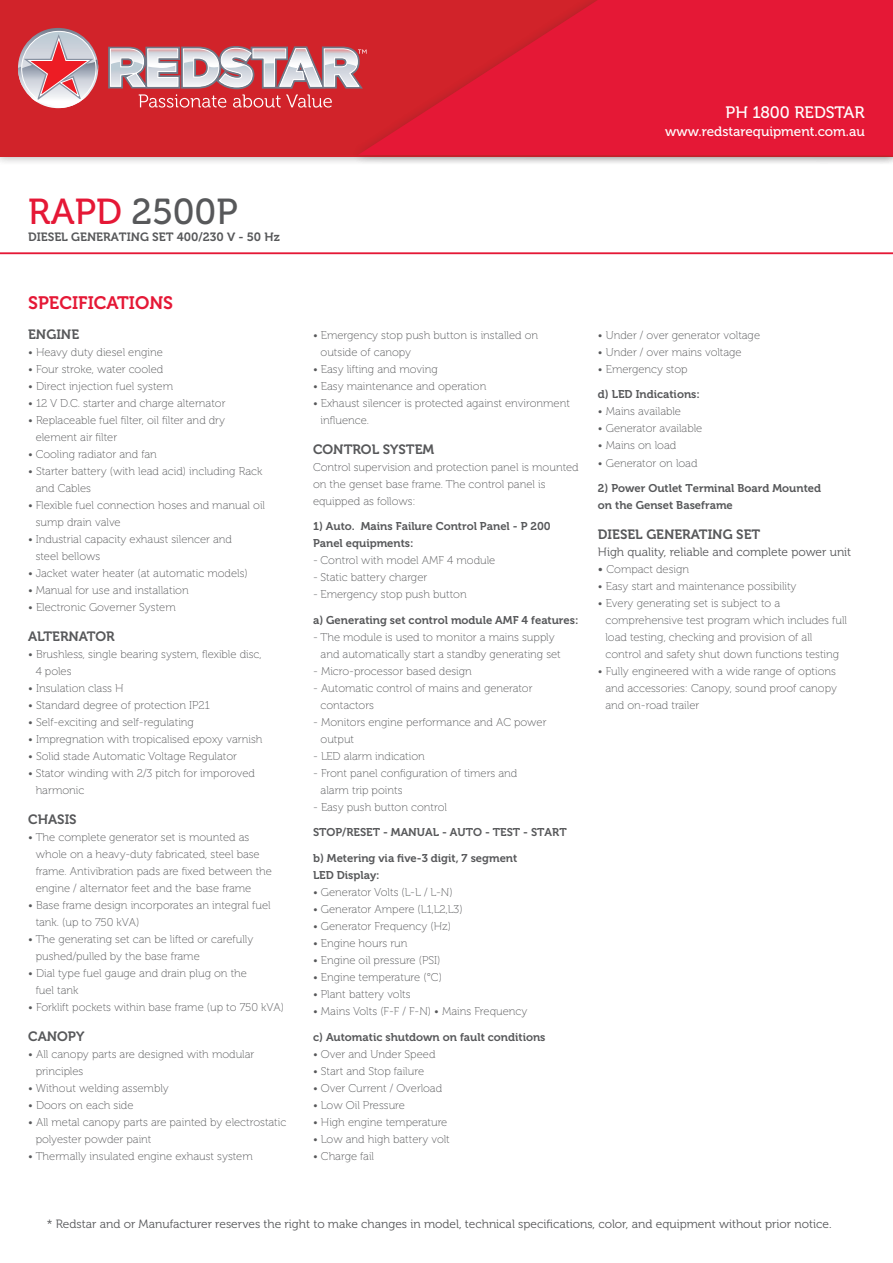
<style>
.page{position:relative;width:893px;height:1263px;background:#fff}
.page>*{position:absolute;margin:0;border:0;box-sizing:border-box;transform-origin:0 0}
.RS_Main_Head_Red{font:36px "Museo 500";color:#57585a}
.t1{font:18px "Museo 700";color:#e51836}
.t2{font:16.5px "Museo 500";color:#fff}
.t3{font:13.5px "Museo 700";color:#57585a}
.t4{font:13.5px "Museo 500";color:#fff}
.t5{font:12px "Museo 300";color:#57585a}
.RS_Sub_Head_Grey{font:12px "Museo 700";color:#57585a}
.t6{font:11.25px/17px "Museo 100";color:#57585a}
.t7{font:11.25px/17px "Museo 700";color:#57585a}
.s1{color:#e51836}
.s2{font-family:"Museo 300";font-size:12px}
</style>
<div class="page">
<div style="left:0;top:0;width:893px;height:166px;background:#231f20;opacity:.22"></div>
<div style="left:0;top:0;width:893px;height:156px;background:#d1232a"></div>
<div style="left:350px;top:0;width:543px;height:165px;background:#231f20;opacity:.22"></div>
<svg style="left:358px;top:0;width:535px;height:156px;fill:#e51836"></svg>
<img style="left:18px;top:28px;width:80px;height:80px;border-radius:40px">
<svg style="left:24px;top:34px;width:342px;height:85px"></svg>
<hr style="left:0;top:253px;width:893px;height:1px;background:#e51836">
<p class="RS_Main_Head_Red" style="left:28px;top:192px;width:211px"><span class="s1">RAPD</span> 2500P</p>
<p class="RS_Sub_Head_Grey" style="left:28px;top:230px;width:253px">DIESEL GENERATING SET 400/230 V - 50 Hz</p>
<h2 class="t1" style="left:28px;top:293px;width:147px">SPECIFICATIONS</h2>
<p class="t3" style="left:28px;top:327px;width:53px">ENGINE</p>
<p class="t6" style="left:28px;top:344px;width:136px">• Heavy duty diesel engine</p>
<p class="t6" style="left:28px;top:361px;width:137px">• Four stroke, water cooled</p>
<p class="t6" style="left:28px;top:378px;width:146px">• Direct injection fuel system</p>
<p class="t6" style="left:28px;top:395px;width:199px">• 12 V D.C. starter and charge alternator</p>
<p class="t6" style="left:36px;top:412px;width:191px;text-indent:-8px">• Replaceable fuel filter, oil filter and dry element air filter</p>
<p class="t6" style="left:28px;top:446px;width:130px">• Cooling radiator and fan</p>
<p class="t6" style="left:36px;top:463px;width:228px;text-indent:-8px">• Starter battery (with lead acid) including Rack and Cables</p>
<p class="t6" style="left:36px;top:497px;width:231px;text-indent:-8px">• Flexible fuel connection hoses and manual oil sump drain valve</p>
<p class="t6" style="left:36px;top:531px;width:198px;text-indent:-8px">• Industrial capacity exhaust silencer and steel bellows</p>
<p class="t6" style="left:28px;top:565px;width:221px">• Jacket water heater (at automatic models)</p>
<p class="t6" style="left:28px;top:582px;width:162px">• Manual for use and installation</p>
<p class="t6" style="left:28px;top:599px;width:149px">• Electronic Governer System</p>
<p class="t3" style="left:28px;top:629px;width:88px">ALTERNATOR</p>
<p class="t6" style="left:36px;top:646px;width:227px;text-indent:-8px">• Brushless, single bearing system, flexible disc,<br>4 poles</p>
<p class="t6" style="left:28px;top:680px;width:97px">• Insulation class H</p>
<p class="t6" style="left:28px;top:697px;width:183px">• Standard degree of protection IP21</p>
<p class="t6" style="left:28px;top:714px;width:167px">• Self-exciting and self-regulating</p>
<p class="t6" style="left:28px;top:731px;width:236px">• Impregnation with tropicalised epoxy varnish</p>
<p class="t6" style="left:28px;top:748px;width:210px">• Solid stade Automatic Voltage Regulator</p>
<p class="t6" style="left:36px;top:765px;width:221px;text-indent:-8px">• Stator winding with 2/3 pitch for imporoved harmonic</p>
<p class="t3" style="left:28px;top:811px;width:50px">CHASIS</p>
<p class="t6" style="left:36px;top:829px;width:238px;text-indent:-8px">• The complete generator set is mounted as whole on a heavy-duty fabricated, steel base frame. Antivibration pads are fixed between the engine / alternator feet and the base frame</p>
<p class="t6" style="left:36px;top:897px;width:237px;text-indent:-8px">• Base frame design incorporates an integral fuel tank. (up to 750 kVA)</p>
<p class="t6" style="left:36px;top:931px;width:219px;text-indent:-8px">• The generating set can be lifted or carefully pushed/pulled by the base frame</p>
<p class="t6" style="left:36px;top:965px;width:213px;text-indent:-8px">• Dial type fuel gauge and drain plug on the fuel tank</p>
<p class="t6" style="left:28px;top:999px;width:257px">• Forklift pockets within base frame (up to 750 kVA)</p>
<p class="t3" style="left:28px;top:1028px;width:58px">CANOPY</p>
<p class="t6" style="left:36px;top:1045px;width:220px;text-indent:-8px">• All canopy parts are designed with modular principles</p>
<p class="t6" style="left:28px;top:1079px;width:142px">• Without welding assembly</p>
<p class="t6" style="left:28px;top:1096px;width:107px">• Doors on each side</p>
<p class="t6" style="left:36px;top:1113px;width:252px;text-indent:-8px">• All metal canopy parts are painted by electrostatic polyester powder paint</p>
<p class="t6" style="left:28px;top:1147px;width:226px">• Thermally insulated engine exhaust system</p>
<h3 class="t2" style="left:726px;top:103px;width:141px">PH 1800 REDSTAR</h3>
<p class="t4" style="left:665px;top:124px;width:201px">www.redstarequipment.com.au</p>
<p class="t6" style="left:321px;top:327px;width:219px;text-indent:-8px">• Emergency stop push button is installed on outside of canopy</p>
<p class="t6" style="left:313px;top:361px;width:126px">• Easy lifting and moving</p>
<p class="t6" style="left:313px;top:378px;width:175px">• Easy maintenance and operation</p>
<p class="t6" style="left:321px;top:395px;width:251px;text-indent:-8px">• Exhaust silencer is protected against environment influence.</p>
<p class="t3" style="left:313px;top:442px;width:123px">CONTROL SYSTEM</p>
<p class="t6" style="left:313px;top:459px;width:267px">Control supervision and protection panel is mounted on the genset base frame. The control panel is equipped as follows:</p>
<p class="t7" style="left:313px;top:518px;width:239px">1) Auto. Mains Failure Control Panel - P 200<br>Panel equipments:</p>
<p class="t6" style="left:313px;top:552px;width:184px">- Control with model AMF 4 module</p>
<p class="t6" style="left:313px;top:569px;width:116px">- Static battery charger</p>
<p class="t6" style="left:313px;top:586px;width:155px">- Emergency stop push button</p>
<p class="t7" style="left:313px;top:612px;width:267px">a) Generating set control module AMF 4 features:</p>
<p class="t6" style="left:321px;top:629px;width:242px;text-indent:-8px">- The module is used to monitor a mains supply and automatically start a standby generating set</p>
<p class="t6" style="left:313px;top:663px;width:160px">- Micro-processor based design</p>
<p class="t6" style="left:321px;top:680px;width:214px;text-indent:-8px">- Automatic control of mains and generator contactors</p>
<p class="t6" style="left:321px;top:714px;width:227px;text-indent:-8px">- Monitors engine performance and AC power output</p>
<p class="t6" style="left:313px;top:748px;width:113px">- LED alarm indication</p>
<p class="t6" style="left:321px;top:765px;width:198px;text-indent:-8px">- Front panel configuration of timers and alarm trip points</p>
<p class="t6" style="left:313px;top:799px;width:135px">- Easy push button control</p>
<p class="t7" style="left:313px;top:824px;width:255px">STOP/RESET - MANUAL - AUTO - TEST - START</p>
<p class="t7" style="left:313px;top:850px;width:206px">b) Metering via five-3 digit, 7 segment<br>LED Display:</p>
<p class="t6" style="left:313px;top:884px;width:141px">• Generator Volts (L-L / L-N)</p>
<p class="t6" style="left:313px;top:901px;width:151px">• Generator Ampere (L1,L2,L3)</p>
<p class="t6" style="left:313px;top:918px;width:139px">• Generator Frequency (Hz)</p>
<p class="t6" style="left:313px;top:935px;width:96px">• Engine hours run</p>
<p class="t6" style="left:313px;top:952px;width:129px">• Engine oil pressure (PSI)</p>
<p class="t6" style="left:313px;top:969px;width:131px">• Engine temperature (°C)</p>
<p class="t6" style="left:313px;top:986px;width:99px">• Plant battery volts</p>
<p class="t6" style="left:313px;top:1003px;width:216px">• Mains Volts (F-F / F-N) • Mains Frequency</p>
<p class="t7" style="left:313px;top:1028px;width:234px">c) Automatic shutdown on fault conditions</p>
<p class="t6" style="left:313px;top:1045px;width:124px">• Over and Under Speed</p>
<p class="t6" style="left:313px;top:1062px;width:113px">• Start and Stop failure</p>
<p class="t6" style="left:313px;top:1079px;width:131px">• Over Current / Overload</p>
<p class="t6" style="left:313px;top:1096px;width:93px">• Low Oil Pressure</p>
<p class="t6" style="left:313px;top:1113px;width:136px">• High engine temperature</p>
<p class="t6" style="left:313px;top:1130px;width:138px">• Low and high battery volt</p>
<p class="t6" style="left:313px;top:1147px;width:63px">• Charge fail</p>
<p class="t6" style="left:598px;top:327px;width:164px">• Under / over generator voltage</p>
<p class="t6" style="left:598px;top:344px;width:145px">• Under / over mains voltage</p>
<p class="t6" style="left:598px;top:361px;width:91px">• Emergency stop</p>
<p class="t7" style="left:598px;top:386px;width:104px">d) LED Indications:</p>
<p class="t6" style="left:598px;top:403px;width:85px">• Mains available</p>
<p class="t6" style="left:598px;top:420px;width:106px">• Generator available</p>
<p class="t6" style="left:598px;top:437px;width:80px">• Mains on load</p>
<p class="t6" style="left:598px;top:454px;width:101px">• Generator on load</p>
<p class="t7" style="left:598px;top:480px;width:225px">2) Power Outlet Terminal Board Mounted on the Genset Baseframe</p>
<p class="t3" style="left:598px;top:527px;width:164px">DIESEL GENERATING SET</p>
<p class="t5" style="left:598px;top:545px;width:255px">High quality, reliable and complete power unit</p>
<p class="t6" style="left:598px;top:561px;width:93px"><span class="s2">•</span> Compact design</p>
<p class="t6" style="left:598px;top:578px;width:200px">• Easy start and maintenance possibility</p>
<p class="t6" style="left:605px;top:595px;width:243px;text-indent:-8px">• Every generating set is subject to a comprehensive test program which includes full load testing, checking and provision of all control and safety shut down functions testing</p>
<p class="t6" style="left:605px;top:663px;width:233px;text-align:justify;text-indent:-8px">• Fully engineered with a wide range of options and accessories: Canopy, sound proof canopy and on-road trailer</p>
<p class="t5" style="left:47px;top:1217px;width:786px">* Redstar and or Manufacturer reserves the right to make changes in model, technical specifications, color, and equipment without prior notice.</p>
</div>
